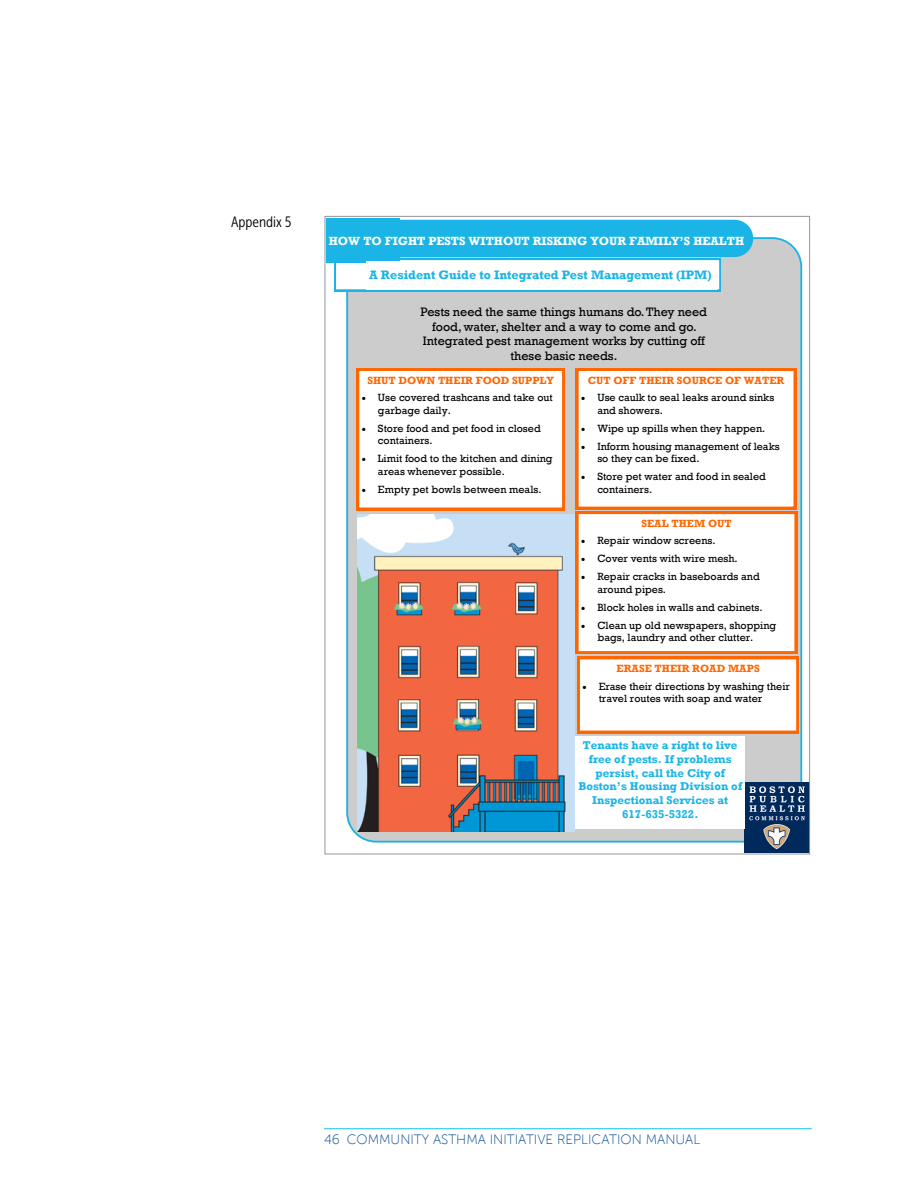
<style>
.page{position:relative;width:918px;height:1188px;background:#fff}
.page>*{position:absolute;margin:0;border:0;box-sizing:border-box;transform-origin:0 0}
.t1{font:15px "Museo Sans Cond 300";color:#000}
.t2{font:13.5px "Museo Sans 100";color:#00468b}
.t3{font:12.6px/14.7px "Rockwell";color:#000;text-align:center}
.t4{font:700 12.6px "Rockwell";color:#1ab5e6}
.t5{font:700 12.15px "Rockwell";letter-spacing:-.005em;color:#fff}
.t6{font:700 11.55px/13.6px "Rockwell";color:#1ab5e6;text-align:center}
.t7{font:10.8px/12.8px "Rockwell";color:#000}
.t8{font:700 10.8px "Rockwell";color:#f60}
</style>
<div class="page">
<hr style="left:324px;top:1128px;width:488px;height:1px;background:#15bef0">
<svg style="left:346px;top:237px;width:456px;height:606px;background:#c3c9ca"></svg>
<svg style="left:334px;top:258px;width:387px;height:33px"></svg>
<div style="left:328px;top:220px;width:425px;height:37px;background:#1ab5e6;border-radius:19px"></div>
<div style="left:326px;top:218px;width:73px;height:44px;background:#1ab5e6"></div>
<svg style="left:357px;top:368px;width:208px;height:142px"></svg>
<div style="left:366px;top:261px;width:351px;height:29px;background:#fff"></div>
<img style="left:357px;top:514px;width:218px;height:318px">
<svg style="left:576px;top:368px;width:223px;height:365px"></svg>
<img style="left:745px;top:782px;width:63px;height:70px">
<div style="left:576px;top:736px;width:169px;height:93px;background:#fff"></div>
<h1 class="t1" style="left:231px;top:214px;width:62px">Appendix 5</h1>
<p class="t5" style="left:329px;top:234px;width:417px">HOW TO FIGHT PESTS WITHOUT RISKING YOUR FAMILY’S HEALTH</p>
<p class="t4" style="left:369px;top:268px;width:344px">A Resident Guide to Integrated Pest Management (IPM)</p>
<p class="t3" style="left:421px;top:305px;width:288px">Pests need the same things humans do. They need food, water, shelter and a way to come and go.<br>Integrated pest management works by cutting off these basic needs.</p>
<p class="t8" style="left:367px;top:373px;width:188px">SHUT DOWN THEIR FOOD SUPPLY</p>
<p class="t7" style="left:378px;top:391px;width:176px;text-indent:-16px">• Use covered trashcans and take out garbage daily.</p>
<p class="t7" style="left:378px;top:422px;width:164px;text-indent:-16px">• Store food and pet food in closed containers.</p>
<p class="t7" style="left:378px;top:453px;width:176px;text-indent:-16px">• Limit food to the kitchen and dining areas whenever possible.</p>
<p class="t7" style="left:362px;top:483px;width:181px">• Empty pet bowls between meals.</p>
<p class="t8" style="left:588px;top:373px;width:198px">CUT OFF THEIR SOURCE OF WATER</p>
<p class="t7" style="left:597px;top:391px;width:178px;text-indent:-16px">• Use caulk to seal leaks around sinks and showers.</p>
<p class="t7" style="left:581px;top:422px;width:186px">• Wipe up spills when they happen.</p>
<p class="t7" style="left:597px;top:440px;width:184px;text-indent:-16px">• Inform housing management of leaks so they can be fixed.</p>
<p class="t7" style="left:597px;top:470px;width:170px;text-indent:-16px">• Store pet water and food in sealed containers.</p>
<p class="t8" style="left:641px;top:517px;width:92px">SEAL THEM OUT</p>
<p class="t7" style="left:581px;top:534px;width:136px">• Repair window screens.</p>
<p class="t7" style="left:581px;top:552px;width:158px">• Cover vents with wire mesh.</p>
<p class="t7" style="left:597px;top:570px;width:164px;text-indent:-16px">• Repair cracks in baseboards and around pipes.</p>
<p class="t7" style="left:581px;top:601px;width:183px">• Block holes in walls and cabinets.</p>
<p class="t7" style="left:597px;top:619px;width:180px;text-indent:-16px">• Clean up old newspapers, shopping bags, laundry and other clutter.</p>
<p class="t8" style="left:617px;top:662px;width:145px">ERASE THEIR ROAD MAPS</p>
<p class="t7" style="left:599px;top:680px;width:193px;text-indent:-16px">• Erase their directions by washing their travel routes with soap and water</p>
<p class="t6" style="left:578px;top:739px;width:165px">Tenants have a right to live free of pests. If problems persist, call the City of<br>Boston’s Housing Division of<br>Inspectional Services at<br>617-635-5322.</p>
<p class="t2" style="left:324px;top:1132px;width:378px">46 COMMUNITY ASTHMA I NITIATIVE REPLICATION MANUAL</p>
</div>
